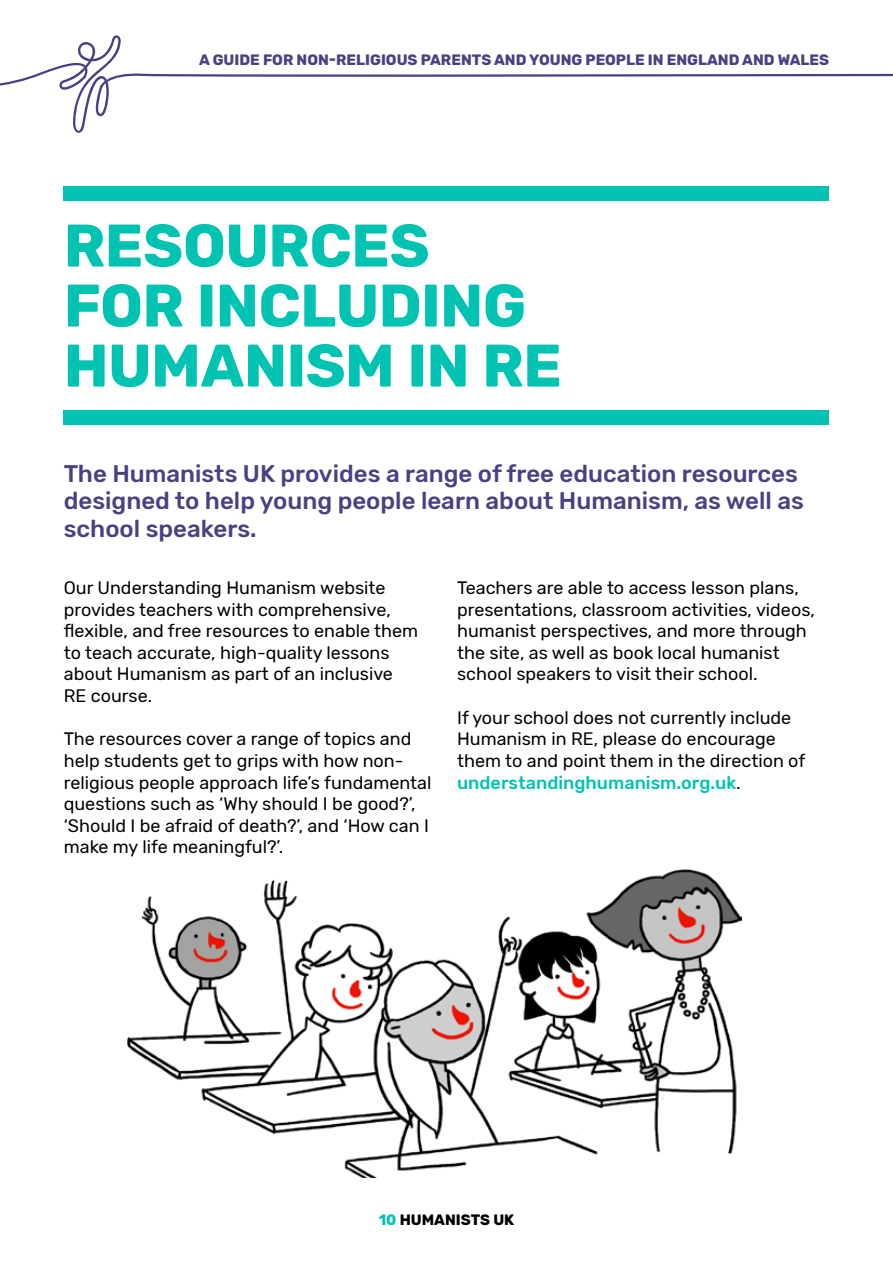
<style>
.page{position:relative;width:893px;height:1263px;background:#fff}
.page>*{position:absolute;margin:0;border:0;box-sizing:border-box;transform-origin:0 0}
.t1{font:700 60px/60px "Rubik";letter-spacing:-.01em;color:#00c3b2}
.t2{font:500 24px/27px "Rubik";color:#4c3f83}
.t3{font:18px/21.6px "Rubik";color:#000}
.t4{font:700 15px "Rubik";color:#4c3f83}
.t5{font:700 15px "Rubik";color:#000}
.s1{font-weight:500;color:#00c3b2}
.s2{color:#00c3b2}
</style>
<div class="page">
<svg style="left:0;top:35px;width:893px;height:98px"></svg>
<img style="left:128px;top:870px;width:613px;height:308px">
<div style="left:64px;top:410px;width:765px;height:14px;background:#00c3b2"></div>
<div style="left:64px;top:186px;width:765px;height:15px;background:#00c3b2"></div>
<p class="t4" style="left:199px;top:51px;width:631px">A GUIDE FOR NON-RELIGIOUS PARENTS AND YOUNG PEOPLE IN ENGLAND AND WALES</p>
<h1 class="t1" style="left:64px;top:217px;width:499px">RESOURCES<br>FOR INCLUDING<br>HUMANISM IN RE</h1>
<h2 class="t2" style="left:64px;top:461px;width:742px">The Humanists UK provides a range of free education resources designed to help young people learn about Humanism, as well as school speakers.</h2>
<p class="t3" style="left:64px;top:577px;width:356px">Our Understanding Humanism website provides teachers with comprehensive, flexible, and free resources to enable them to teach accurate, high-quality lessons about Humanism as part of an inclusive RE course.</p>
<p class="t3" style="left:64px;top:729px;width:369px">The resources cover a range of topics and help students get to grips with how non&shy;religious people approach life’s fundamental questions such as ‘Why should I be good?’, ‘Should I be afraid of death?’, and ‘How can I make my life meaningful?’.</p>
<p class="t3" style="left:457px;top:577px;width:359px">Teachers are able to access lesson plans, presentations, classroom activities, videos, humanist perspectives, and more through the site, as well as book local humanist school speakers to visit their school.</p>
<p class="t3" style="left:457px;top:707px;width:350px">If your school does not currently include Humanism in RE, please do encourage them to and point them in the direction of <span class="s1">understandinghumanism.org.uk</span>.</p>
<p class="t5" style="left:379px;top:1211px;width:137px"><span class="s2">10</span> HUMANISTS UK</p>
</div>
